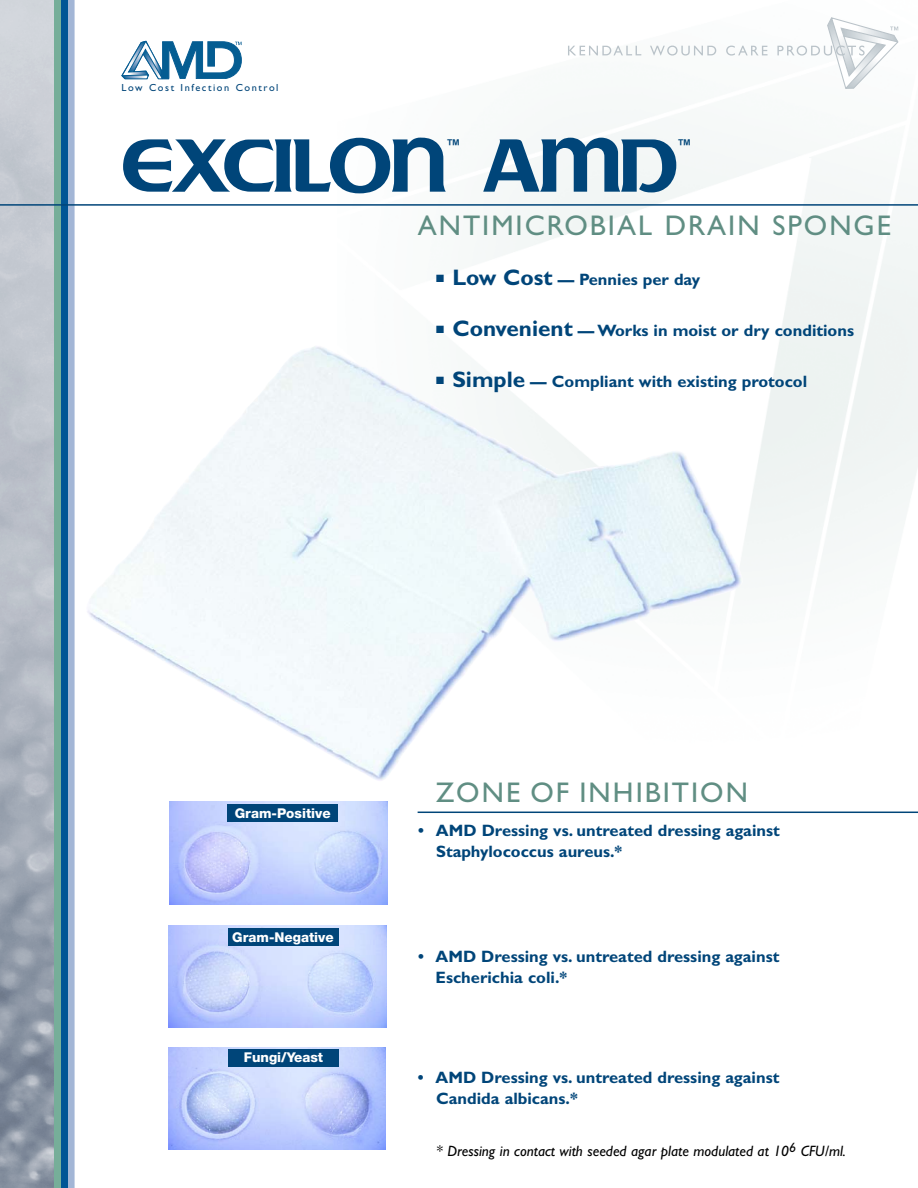
<style>
.page{position:relative;width:918px;height:1188px;background:#fff}
.page>*{position:absolute;margin:0;border:0;box-sizing:border-box;transform-origin:0 0}
.t1{font:72px "G9028 Special Characters V";letter-spacing:-.015em;color:#004579}
.t2{font:28.5px "Gill Sans";letter-spacing:.07em;color:#608e83}
.t3{font:700 16.5px/21px "Gill Sans";color:#004579}
.t4{font:italic 15px "Gill Sans";color:#000}
.t5{font:700 15px "Gill Sans";color:#004579}
.t6{font:800 13.5px "Helvetica Neue";color:#fff}
.t7{font:10.35px "Gill Sans";letter-spacing:.155em;color:#004579}
.s1{font-size:22.5px}
</style>
<div class="page">
<img style="left:87px;top:345px;width:657px;height:436px">
<img style="left:170px;top:802px;width:217px;height:102px">
<img style="left:169px;top:925px;width:217px;height:103px">
<img style="left:168px;top:1047px;width:218px;height:103px">
<div style="left:228px;top:804px;width:110px;height:17px;background:#004579"></div>
<div style="left:228px;top:1049px;width:110px;height:18px;background:#004579"></div>
<div style="left:228px;top:928px;width:110px;height:18px;background:#004579"></div>
<hr style="left:418px;top:812px;width:500px;height:1px;background:#004579">
<div style="left:68px;top:0;width:6px;height:1188px;background:#a3b6d6"></div>
<div style="left:54px;top:0;width:7px;height:1188px;background:#76ae99"></div>
<div style="left:61px;top:0;width:7px;height:1188px;background:#005595"></div>
<svg style="left:122px;top:41px;width:120px;height:38px"></svg>
<svg style="left:568px;top:46px;width:73px;height:9px"></svg>
<svg style="left:650px;top:46px;width:66px;height:10px"></svg>
<svg style="left:726px;top:46px;width:42px;height:10px"></svg>
<svg style="left:777px;top:17px;width:122px;height:72px"></svg>
<hr style="left:0;top:204px;width:918px;height:2px;background:#004579">
<p class="t7" style="left:122px;top:84px;width:159px">Low Cost Infection Control</p>
<h1 class="t1" style="left:122px;top:139px;width:327px">EXCILON</h1>
<p class="t5" style="left:446px;top:140px;width:16px">™</p>
<h1 class="t1" style="left:483px;top:139px;width:196px">AMD</h1>
<p class="t5" style="left:677px;top:140px;width:16px">™</p>
<h2 class="t2" style="left:418px;top:216px;width:475px">ANTIMICROBIAL DRAIN SPONGE</h2>
<p class="t3" style="left:436px;top:271px;width:265px">■ <span class="s1">Low Cost</span> — Pennies per day</p>
<p class="t3" style="left:436px;top:322px;width:419px">■ <span class="s1">Convenient</span> — Works in moist or dry conditions</p>
<p class="t3" style="left:436px;top:373px;width:373px">■ <span class="s1">Simple</span> — Compliant with existing protocol</p>
<p class="t6" style="left:235px;top:808px;width:97px">Gram-Positive</p>
<p class="t6" style="left:232px;top:932px;width:103px">Gram-Negative</p>
<p class="t6" style="left:244px;top:1053px;width:81px">Fungi/Yeast</p>
<h2 class="t2" style="left:436px;top:782px;width:314px">ZONE OF INHIBITION</h2>
<p class="t3" style="left:436px;top:822px;width:345px;text-indent:-18px">• AMD Dressing vs. untreated dressing against<br>Staphylococcus aureus.*</p>
<p class="t3" style="left:436px;top:947px;width:345px;text-indent:-17px">• AMD Dressing vs. untreated dressing against<br>Escherichia coli.*</p>
<p class="t3" style="left:436px;top:1069px;width:345px;text-indent:-18px">• AMD Dressing vs. untreated dressing against<br>Candida albicans.*</p>
<p class="t4" style="left:436px;top:1146px;width:411px">* Dressing in contact with seeded agar plate modulated at 10<sup>6</sup> CFU/ml.</p>
</div>
